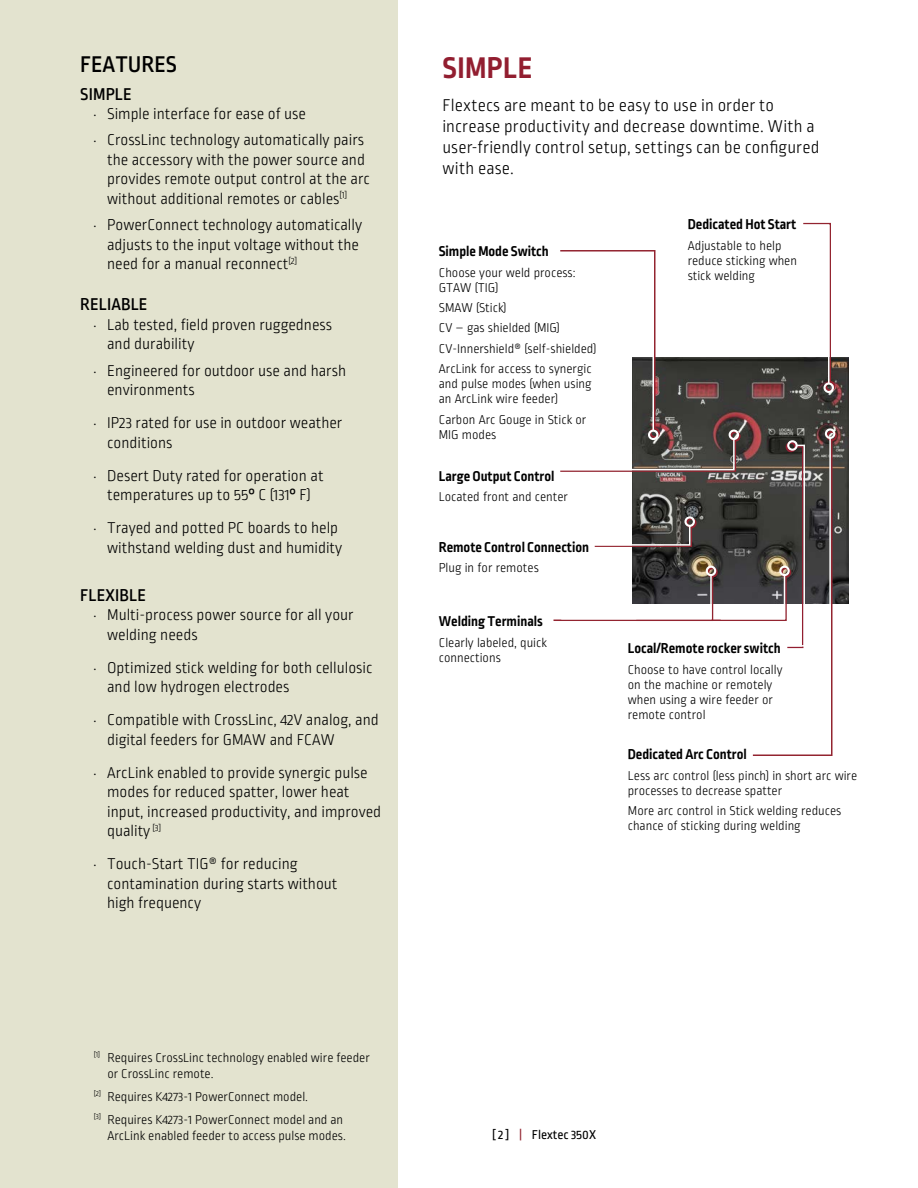
<style>
.page{position:relative;width:918px;height:1188px;background:#fff}
.page>*{position:absolute;margin:0;border:0;box-sizing:border-box;transform-origin:0 0}
.t1{font:700 31.5px "Ropa Sans Pro";letter-spacing:.015em;color:#921e30}
._04-Main_Text{font:500 24px "Ropa Sans Pro";color:#000}
.t2{font:300 18px/21px "Ropa Sans Pro";letter-spacing:.01em;color:#000}
._04-Main_Text-2{font:500 18px "Ropa Sans Pro";letter-spacing:.01em;color:#000}
.t3{font:300 16.5px/19.5px "Ropa Sans Pro";color:#000}
.A_closer_look{font:700 15px "Ropa Sans Pro";color:#000}
.A_closer_look-2{font:300 13.5px/15px "Ropa Sans Pro";color:#000}
._04-Main_Text-3{font:300 13.5px/16.2px "Ropa Sans Pro";color:#000}
.t4{font:13.5px "Ropa Sans Pro";color:#000}
.s1{font-size:13.5px}
.s2{font-weight:400}
.s3{color:#932430}
</style>
<div class="page">
<div style="left:0;top:0;width:398px;height:1188px;background:#e3e3cf"></div>
<img style="left:833px;top:358px;width:16px;height:246px">
<div style="left:827px;top:431px;width:10px;height:10px;border:2px solid #932430;border-radius:50%"></div>
<div style="left:825px;top:381px;width:10px;height:10px;border:2px solid #932430;border-radius:50%"></div>
<div style="left:825px;top:428px;width:10px;height:11px;border:2px solid #fff;border-radius:50%"></div>
<div style="left:824px;top:382px;width:10px;height:11px;border:2px solid #fff;border-radius:50%"></div>
<svg style="left:553px;top:222px;width:280px;height:534px"></svg>
<div style="left:787px;top:440px;width:11px;height:11px;border:2px solid #fff;border-radius:50%"></div>
<p class="_04-Main_Text" style="left:80px;top:51px;width:98px">FEATURES</p>
<p class="_04-Main_Text-2" style="left:80px;top:84px;width:53px">SIMPLE</p>
<p class="t3" style="left:94px;top:105px;width:214px"><span class="s1">•</span> Simple interface for ease of use</p>
<p class="t3" style="left:107px;top:131px;width:264px;text-indent:-14px"><span class="s1">•</span> CrossLinc technology automatically pairs the accessory with the power source and provides remote output control at the arc without additional remotes or cables<sup>[1]</sup></p>
<p class="t3" style="left:107px;top:216px;width:257px;text-indent:-14px"><span class="s1">•</span> PowerConnect technology automatically adjusts to the input voltage without the need for a manual reconnect<sup>[2]</sup></p>
<p class="_04-Main_Text-2" style="left:80px;top:295px;width:69px">RELIABLE</p>
<p class="t3" style="left:107px;top:316px;width:226px;text-indent:-14px"><span class="s1">•</span> Lab tested, field proven ruggedness and durability</p>
<p class="t3" style="left:107px;top:362px;width:240px;text-indent:-14px"><span class="s1">•</span> Engineered for outdoor use and harsh environments</p>
<p class="t3" style="left:107px;top:414px;width:237px;text-indent:-14px"><span class="s1">•</span> IP23 rated for use in outdoor weather conditions</p>
<p class="t3" style="left:94px;top:467px;width:231px;text-align:center"><span class="s1">•</span> Desert Duty rated for operation at temperatures up to 55<span class="s2">°</span> C (131<span class="s2">°</span> F)</p>
<p class="t3" style="left:94px;top:519px;width:250px;text-align:right"><span class="s1">•</span> Trayed and potted PC boards to help withstand welding dust and humidity</p>
<p class="_04-Main_Text-2" style="left:80px;top:585px;width:67px">FLEXIBLE</p>
<p class="t3" style="left:107px;top:606px;width:248px;text-indent:-14px"><span class="s1">•</span> Multi-process power source for all your welding needs</p>
<p class="t3" style="left:107px;top:659px;width:267px;text-indent:-14px"><span class="s1">•</span> Optimized stick welding for both cellulosic and low hydrogen electrodes</p>
<p class="t3" style="left:107px;top:711px;width:273px;text-indent:-14px"><span class="s1">•</span> Compatible with CrossLinc, 42V analog, and digital feeders for GMAW and FCAW</p>
<p class="t3" style="left:107px;top:764px;width:276px;text-indent:-14px"><span class="s1">•</span> ArcLink enabled to provide synergic pulse modes for reduced spatter, lower heat input, increased productivity, and improved quality <sup>[3]</sup></p>
<p class="t3" style="left:107px;top:855px;width:232px;text-indent:-14px"><span class="s1">•</span> Touch-Start TIG® for reducing contamination during starts without high frequency</p>
<p class="_04-Main_Text-3" style="left:107px;top:1050px;width:264px;text-indent:-14px"><sup>[1]</sup> Requires CrossLinc technology enabled wire feeder or CrossLinc remote.</p>
<p class="_04-Main_Text-3" style="left:94px;top:1089px;width:216px"><sup>[2]</sup> Requires K4273-1 PowerConnect model.</p>
<p class="_04-Main_Text-3" style="left:94px;top:1112px;width:253px;text-align:right"><sup>[3]</sup> Requires K4273-1 PowerConnect model and an<br>ArcLink enabled feeder to access pulse modes.</p>
<p class="t1" style="left:443px;top:50px;width:91px">SIMPLE</p>
<p class="t2" style="left:442px;top:96px;width:378px">Flextecs are meant to be easy to use in order to increase productivity and decrease downtime. With a user-friendly control setup, settings can be configured with ease.</p>
<p class="A_closer_look" style="left:439px;top:243px;width:112px">Simple Mode Switch</p>
<p class="A_closer_look-2" style="left:439px;top:266px;width:138px">Choose your weld process:<br>GTAW (TIG)</p>
<p class="A_closer_look-2" style="left:439px;top:301px;width:69px">SMAW (Stick)</p>
<p class="A_closer_look-2" style="left:439px;top:321px;width:123px">CV – gas shielded (MIG)</p>
<p class="A_closer_look-2" style="left:439px;top:342px;width:159px">CV-Innershield® (self-shielded)</p>
<p class="A_closer_look-2" style="left:439px;top:362px;width:155px;text-align:justify">ArcLink for access to synergic and pulse modes (when using an ArcLink wire feeder)</p>
<p class="A_closer_look-2" style="left:439px;top:413px;width:149px">Carbon Arc Gouge in Stick or<br>MIG modes</p>
<p class="A_closer_look" style="left:439px;top:467px;width:117px">Large Output Control</p>
<p class="A_closer_look-2" style="left:439px;top:490px;width:131px">Located front and center</p>
<p class="A_closer_look" style="left:439px;top:538px;width:152px">Remote Control Connection</p>
<p class="A_closer_look-2" style="left:439px;top:561px;width:102px">Plug in for remotes</p>
<p class="A_closer_look" style="left:439px;top:613px;width:106px">Welding Terminals</p>
<p class="A_closer_look-2" style="left:439px;top:635px;width:110px">Clearly labeled, quick connections</p>
<p class="A_closer_look" style="left:688px;top:216px;width:110px">Dedicated Hot Start</p>
<p class="A_closer_look-2" style="left:688px;top:239px;width:111px">Adjustable to help reduce sticking when stick welding</p>
<p class="A_closer_look" style="left:628px;top:640px;width:154px">Local/Remote rocker switch</p>
<p class="A_closer_look-2" style="left:628px;top:662px;width:156px">Choose to have control locally on the machine or remotely when using a wire feeder or remote control</p>
<p class="A_closer_look" style="left:628px;top:746px;width:121px">Dedicated Arc Control</p>
<p class="A_closer_look-2" style="left:628px;top:769px;width:231px">Less arc control (less pinch) in short arc wire processes to decrease spatter</p>
<p class="A_closer_look-2" style="left:628px;top:804px;width:215px">More arc control in Stick welding reduces chance of sticking during welding</p>
<p class="t4" style="left:492px;top:1127px;width:105px">[ 2 ] <span class="s3">|</span> Flextec 350X</p>
</div>
